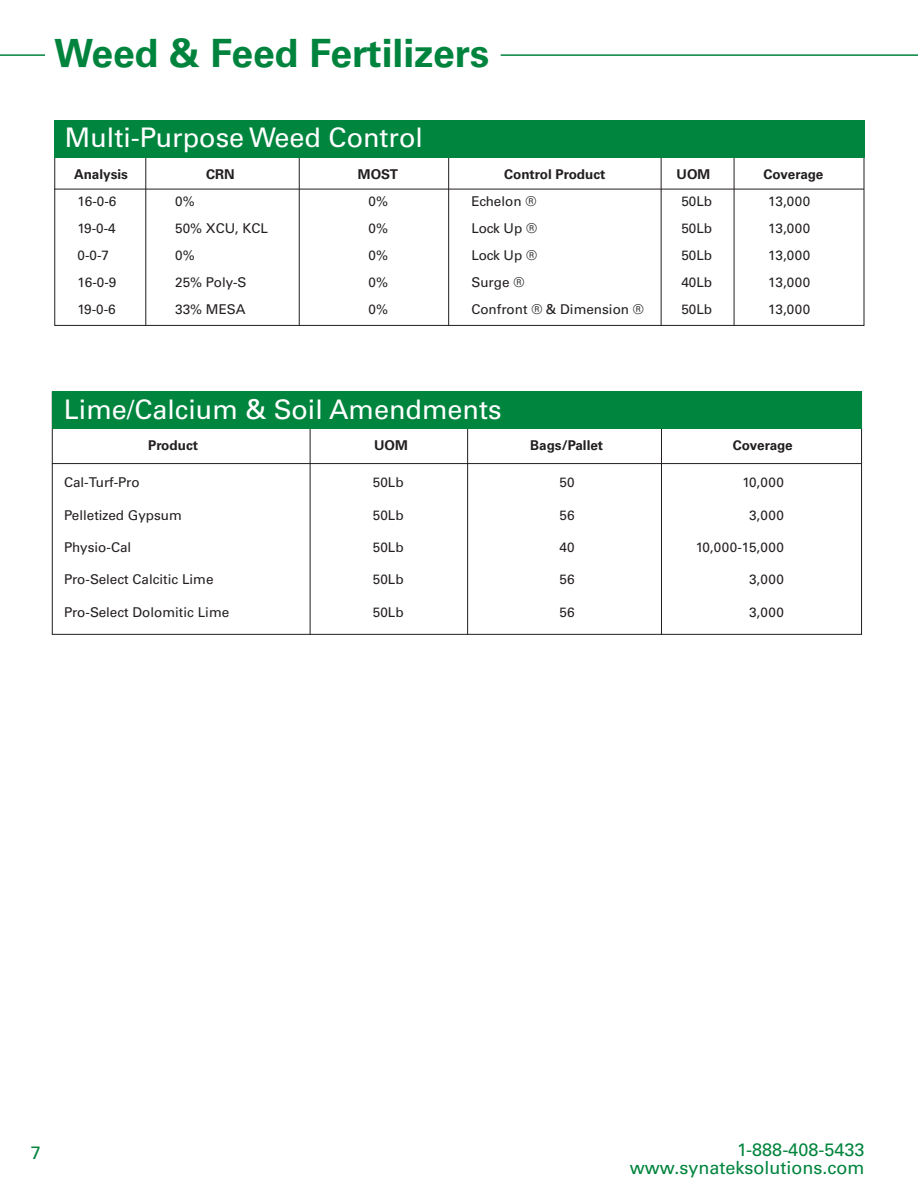
<style>
.page{position:relative;width:918px;height:1188px;background:#fff}
.page>*{position:absolute;margin:0;border:0;box-sizing:border-box;transform-origin:0 0}
.t1{font:700 39px "Univers LT Std";color:#00843d}
.t2{font:27px "Univers LT Std";color:#fff}
.t3{font:18px/18px "Univers LT Std";color:#00843d;text-align:right}
.t4{font:13.5px/27px "Univers LT Std";color:#231f20}
.t5{font:700 13.5px "Univers LT Std";color:#231f20}
.t6{font:700 13.5px "Univers LT Std";letter-spacing:-.02em;color:#231f20}
.t7{font:13.5px "Univers LT Std";letter-spacing:.04em;color:#231f20}
</style>
<div class="page">
<hr style="left:310px;top:392px;width:1px;height:243px;background:#231f20">
<hr style="left:467px;top:392px;width:1px;height:243px;background:#231f20">
<hr style="left:661px;top:392px;width:1px;height:243px;background:#231f20">
<hr style="left:0;top:54px;width:45px;height:2px;background:#00843d">
<hr style="left:501px;top:54px;width:417px;height:2px;background:#00843d">
<hr style="left:54px;top:189px;width:810px;height:1px;background:#231f20">
<hr style="left:52px;top:463px;width:810px;height:1px;background:#231f20">
<div style="left:52px;top:392px;width:810px;height:37px;background:#00853e"></div>
<hr style="left:145px;top:148px;width:1px;height:178px;background:#231f20">
<hr style="left:299px;top:148px;width:1px;height:178px;background:#231f20">
<hr style="left:448px;top:148px;width:1px;height:178px;background:#231f20">
<hr style="left:661px;top:148px;width:1px;height:178px;background:#231f20">
<hr style="left:734px;top:148px;width:1px;height:178px;background:#231f20">
<div style="left:54px;top:120px;width:810px;height:38px;background:#00853e"></div>
<h1 class="t1" style="left:54px;top:30px;width:437px">Weed &amp; Feed Fertilizers</h1>
<h2 class="t2" style="left:65px;top:122px;width:360px">Multi-Purpose Weed Control</h2>
<p class="t5" style="left:74px;top:166px;width:56px">Analysis</p>
<p class="t5" style="left:206px;top:166px;width:30px">CRN</p>
<p class="t5" style="left:358px;top:166px;width:42px">MOST</p>
<p class="t5" style="left:504px;top:166px;width:103px">Control Product</p>
<p class="t5" style="left:677px;top:166px;width:35px">UOM</p>
<p class="t6" style="left:764px;top:166px;width:61px">Coverage</p>
<p class="t4" style="left:78px;top:187px;width:40px">16-0-6<br>19-0-4<br>0-0-7<br>16-0-9<br>19-0-6</p>
<p class="t4" style="left:175px;top:187px;width:94px">0%<br>50% XCU, KCL<br>0%<br>25% Poly-S<br>33% MESA</p>
<p class="t4" style="left:369px;top:187px;width:21px;text-align:justify">0% 0% 0% 0% 0%</p>
<p class="t4" style="left:471px;top:187px;width:174px">Echelon ®<br>Lock Up ®<br>Lock Up ®<br>Surge ®<br>Confront ® &amp; Dimension ®</p>
<p class="t4" style="left:681px;top:187px;width:32px;text-align:justify">50Lb 50Lb 50Lb 40Lb 50Lb</p>
<p class="t4" style="left:768px;top:187px;width:44px;text-align:justify">13,000<br>13,000<br>13,000<br>13,000<br>13,000</p>
<h2 class="t2" style="left:64px;top:393px;width:439px">Lime/Calcium &amp; Soil Amendments</h2>
<p class="t5" style="left:148px;top:437px;width:51px">Product</p>
<p class="t4" style="left:64px;top:469px;width:77px">Cal-Turf-Pro</p>
<p class="t4" style="left:64px;top:501px;width:119px">Pelletized Gypsum</p>
<p class="t4" style="left:64px;top:534px;width:69px">Physio-Cal</p>
<p class="t4" style="left:64px;top:566px;width:151px">Pro-Select Calcitic Lime</p>
<p class="t4" style="left:64px;top:599px;width:167px">Pro-Select Dolomitic Lime</p>
<p class="t5" style="left:374px;top:437px;width:35px">UOM</p>
<p class="t4" style="left:373px;top:469px;width:32px">50Lb</p>
<p class="t4" style="left:373px;top:501px;width:32px">50Lb</p>
<p class="t4" style="left:373px;top:534px;width:32px">50Lb</p>
<p class="t4" style="left:373px;top:566px;width:32px">50Lb</p>
<p class="t4" style="left:373px;top:599px;width:32px">50Lb</p>
<p class="t5" style="left:530px;top:437px;width:74px">Bags/Pallet</p>
<p class="t4" style="left:560px;top:469px;width:17px">50</p>
<p class="t4" style="left:560px;top:501px;width:17px">56</p>
<p class="t4" style="left:560px;top:534px;width:17px">40</p>
<p class="t4" style="left:560px;top:566px;width:17px">56</p>
<p class="t4" style="left:560px;top:599px;width:17px">56</p>
<p class="t6" style="left:733px;top:437px;width:61px">Coverage</p>
<p class="t4" style="left:742px;top:469px;width:43px">10,000</p>
<p class="t4" style="left:749px;top:501px;width:36px">3,000</p>
<p class="t7" style="left:696px;top:539px;width:90px">10,000-15,000</p>
<p class="t4" style="left:749px;top:566px;width:36px">3,000</p>
<p class="t4" style="left:749px;top:599px;width:36px">3,000</p>
<h3 class="t3" style="left:31px;top:1144px;width:12px">7</h3>
<h3 class="t3" style="left:630px;top:1141px;width:236px">1-888-408-5433 www.synateksolutions.com</h3>
</div>
